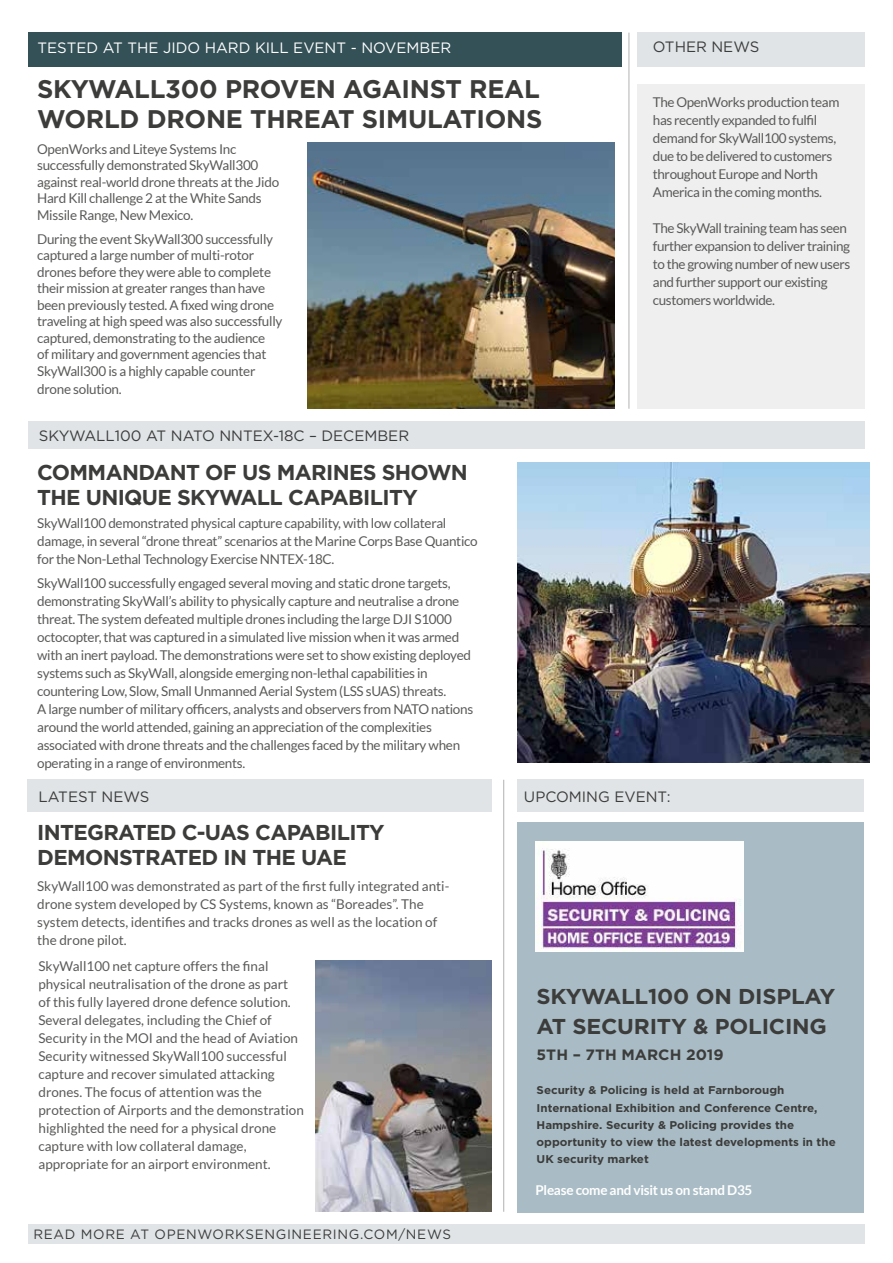
<style>
.page{position:relative;width:893px;height:1263px;background:#fff}
.page>*{position:absolute;margin:0;border:0;box-sizing:border-box;transform-origin:0 0}
.t1{font:700 25.5px/30px "Gotham";letter-spacing:-.01em;color:#3c3c3b}
.t2{font:700 21.45px/25.3px "Gotham";letter-spacing:-.03em;color:#3c3c3b}
.t3{font:700 21.45px/30.3px "Gotham";letter-spacing:-.01em;color:#3c3c3b}
.t4{font:15px "Gotham";color:#3c3c3b}
.t5{font:15px "Gotham";color:#fff}
.t6{font:700 15px "Gotham";color:#3c3c3b}
.t7{font:13.5px/18px "Lato";letter-spacing:-.02em;color:#5a5a59}
.t8{font:13.5px/18px "Lato";color:#5a5a59}
.t9{font:13.5px "Gotham";letter-spacing:.05em;color:#3c3c3b}
.t10{font:700 13.5px "Lato";letter-spacing:-.02em;color:#fff}
.t11{font:700 11.25px/17.2px "Gotham";color:#3c3c3b}
</style>
<div class="page">
<img style="left:307px;top:143px;width:308px;height:266px">
<div style="left:28px;top:33px;width:594px;height:34px;background:#345157"></div>
<div style="left:637px;top:84px;width:228px;height:325px;background:#ededed"></div>
<div style="left:28px;top:780px;width:464px;height:32px;background:#e0e4e7"></div>
<div style="left:517px;top:780px;width:347px;height:32px;background:#e0e4e7"></div>
<div style="left:28px;top:1224px;width:837px;height:20px;background:#e0e4e7"></div>
<hr style="left:503px;top:780px;width:1px;height:432px;background:#b3b2b2">
<hr style="left:629px;top:33px;width:1px;height:376px;background:#b3b2b2">
<div style="left:517px;top:822px;width:347px;height:390px;background:#a9bcc5"></div>
<div style="left:28px;top:421px;width:837px;height:27px;background:#e0e4e7"></div>
<div style="left:637px;top:33px;width:228px;height:34px;background:#e0e4e7"></div>
<img style="left:517px;top:462px;width:352px;height:300px">
<img style="left:315px;top:960px;width:177px;height:251px">
<img style="left:535px;top:841px;width:208px;height:111px">
<p class="t5" style="left:38px;top:39px;width:415px">TESTED AT THE JIDO HARD KILL EVENT - NOVEMBER</p>
<h1 class="t1" style="left:37px;top:73px;width:507px">SKYWALL300 PROVEN AGAINST REAL<br>WORLD DRONE THREAT SIMULATIONS</h1>
<p class="t7" style="left:37px;top:140px;width:244px;line-height:16.5px">OpenWorks and Liteye Systems Inc successfully demonstrated SkyWall300 against real-world drone threats at the Jido Hard Kill challenge 2 at the White Sands Missile Range, New Mexico.</p>
<p class="t7" style="left:37px;top:230px;width:247px;line-height:16.5px">During the event SkyWall300 successfully captured a large number of multi-rotor drones before they were able to complete their mission at greater ranges than have been previously tested. A fixed wing drone traveling at high speed was also successfully captured, demonstrating to the audience<br>of military and government agencies that SkyWall300 is a highly capable counter</p>
<p class="t7" style="left:37px;top:380px;width:86px">drone solution.</p>
<p class="t4" style="left:39px;top:428px;width:372px">SKYWALL100 AT NATO NNTEX-18C – DECEMBER</p>
<h2 class="t2" style="left:37px;top:459px;width:432px">COMMANDANT OF US MARINES SHOWN<br>THE UNIQUE SKYWALL CAPABILITY</h2>
<p class="t7" style="left:37px;top:514px;width:442px">SkyWall100 demonstrated physical capture capability, with low collateral damage, in several “drone threat” scenarios at the Marine Corps Base Quantico for the Non-Lethal Technology Exercise NNTEX-18C.</p>
<p class="t7" style="left:37px;top:574px;width:438px">SkyWall100 successfully engaged several moving and static drone targets, demonstrating SkyWall’s ability to physically capture and neutralise a drone threat. The system defeated multiple drones including the large DJI S1000 octocopter, that was captured in a simulated live mission when it was armed with an inert payload. The demonstrations were set to show existing deployed systems such as SkyWall, alongside emerging non-lethal capabilities in countering Low, Slow, Small Unmanned Aerial System (LSS sUAS) threats.<br>A large number of military officers, analysts and observers from NATO nations around the world attended, gaining an appreciation of the complexities associated with drone threats and the challenges faced by the military when operating in a range of environments.</p>
<p class="t4" style="left:653px;top:38px;width:108px">OTHER NEWS</p>
<p class="t7" style="left:653px;top:93px;width:188px">The OpenWorks production team has recently expanded to fulfil demand for SkyWall100 systems, due to be delivered to customers throughout Europe and North<br>America in the coming months.</p>
<p class="t7" style="left:653px;top:219px;width:199px">The SkyWall training team has seen further expansion to deliver training to the growing number of new users and further support our existing customers worldwide.</p>
<p class="t4" style="left:38px;top:788px;width:112px">LATEST NEWS</p>
<p class="t4" style="left:524px;top:788px;width:148px">UPCOMING EVENT:</p>
<h2 class="t2" style="left:37px;top:819px;width:349px">INTEGRATED C-UAS CAPABILITY<br>DEMONSTRATED IN THE UAE</h2>
<p class="t8" style="left:37px;top:877px;width:414px">SkyWall100 was demonstrated as part of the first fully integrated anti&shy;drone system developed by CS Systems, known as “Boreades”. The system detects, identifies and tracks drones as well as the location of the drone pilot.</p>
<p class="t8" style="left:38px;top:957px;width:267px">SkyWall100 net capture offers the final physical neutralisation of the drone as part<br>of this fully layered drone defence solution.<br>Several delegates, including the Chief of Security in the MOI and the head of Aviation Security witnessed SkyWall100 successful capture and recover simulated attacking drones. The focus of attention was the protection of Airports and the demonstration highlighted the need for a physical drone capture with low collateral damage, appropriate for an airport environment.</p>
<p class="t9" style="left:33px;top:1227px;width:419px">READ MORE AT OPENWORKSENGINEERING.COM/NEWS</p>
<h2 class="t3" style="left:537px;top:980px;width:300px">SKYWALL100 ON DISPLAY<br>AT SECURITY &amp; POLICING</h2>
<p class="t6" style="left:537px;top:1046px;width:189px">5TH – 7TH MARCH 2019</p>
<p class="t11" style="left:537px;top:1081px;width:301px">Security &amp; Policing is held at Farnborough International Exhibition and Conference Centre, Hampshire. Security &amp; Policing provides the opportunity to view the latest developments in the UK security market</p>
<p class="t10" style="left:535px;top:1182px;width:218px">Please come and visit us on stand D35</p>
</div>
